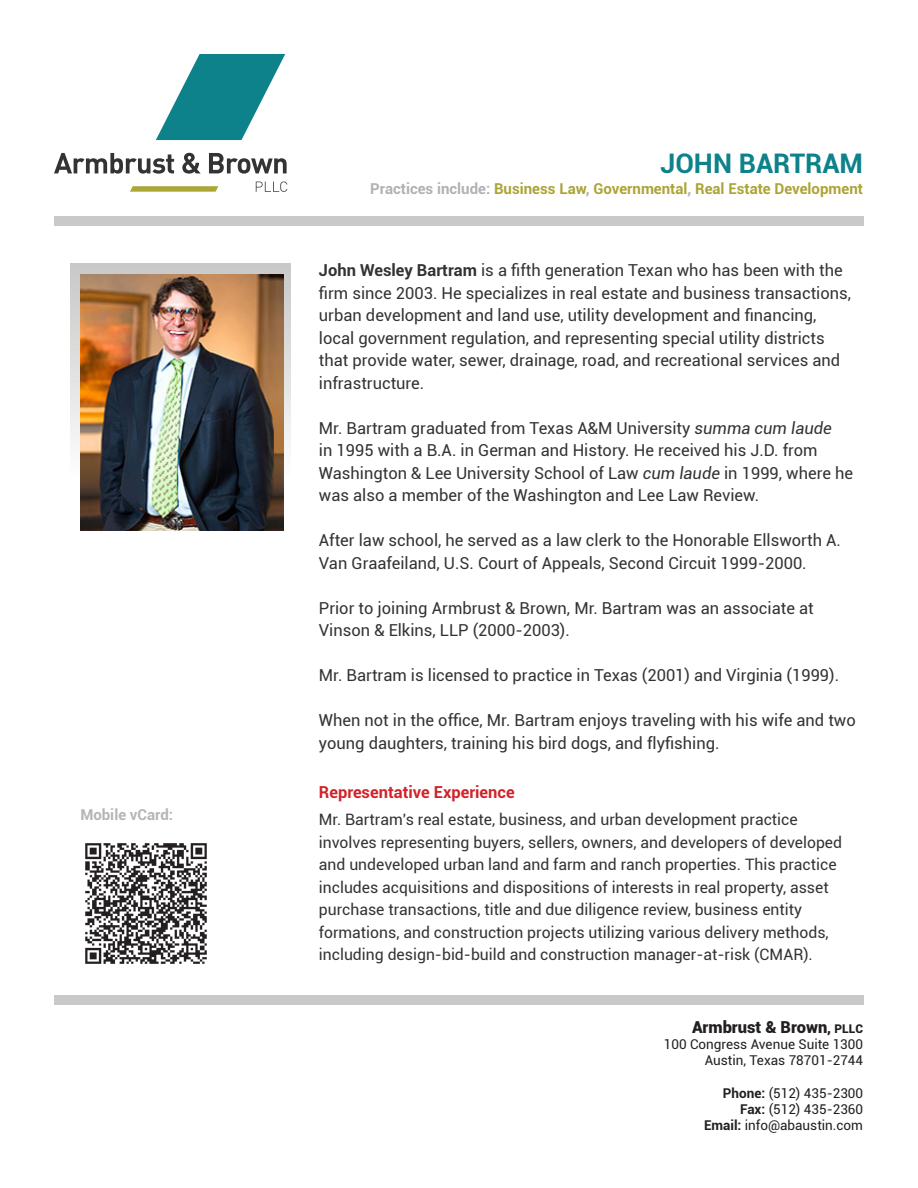
<style>
.page{position:relative;width:918px;height:1188px;background:#fff}
.page>*{position:absolute;margin:0;border:0;box-sizing:border-box;transform-origin:0 0}
.t1{font:700 27px "Roboto";color:#0d828a}
.t2{font:16.5px/22.5px "Roboto";color:#333}
.t3{font:700 16.5px "Roboto";color:#d1232a}
.t4{font:900 16.5px "Roboto";color:#231f20}
.t5{font:15.75px/22.5px "Roboto";color:#333}
.t6{font:700 15px "Roboto";color:#aba436}
.t7{font:700 15px "Roboto";color:#b4b5b8}
.t8{font:13.5px/16.2px "Roboto";color:#231f20;text-align:right}
.s1{color:#b0b1b5}
.s2{font-weight:700}
.s3{font-style:italic}
.s4{font-size:13.5px}
.s5{font-size:12px}
</style>
<div class="page">
<svg style="left:156px;top:54px;width:129px;height:86px"></svg>
<svg style="left:130px;top:186px;width:88px;height:6px"></svg>
<svg style="left:256px;top:181px;width:31px;height:11px"></svg>
<svg style="left:54px;top:153px;width:120px;height:21px"></svg>
<svg style="left:182px;top:153px;width:19px;height:21px"></svg>
<svg style="left:209px;top:153px;width:78px;height:21px"></svg>
<div style="left:54px;top:216px;width:810px;height:10px;background:#c9c9c9"></div>
<div style="left:54px;top:995px;width:810px;height:10px;background:#c9c9c9"></div>
<img style="left:85px;top:843px;width:122px;height:121px">
<svg style="left:71px;top:264px;width:220px;height:215px"></svg>
<img style="left:80px;top:274px;width:203px;height:256px">
<p class="t7" style="left:80px;top:804px;width:94px">Mobile vCard:</p>
<h1 class="t1" style="left:660px;top:145px;width:204px">JOHN BARTRAM</h1>
<p class="t6" style="left:370px;top:178px;width:494px"><span class="s1">Practices include:</span> Business Law<span class="s1">,</span> Governmental<span class="s1">,</span> Real Estate Development</p>
<p class="t2" style="left:319px;top:259px;width:534px"><span class="s2">John Wesley Bartram</span> is a fifth generation Texan who has been with the firm since 2003. He specializes in real estate and business transactions, urban development and land use, utility development and financing, local government regulation, and representing special utility districts that provide water, sewer, drainage, road, and recreational services and infrastructure.</p>
<p class="t2" style="left:319px;top:416px;width:536px">Mr. Bartram graduated from Texas A&amp;M University <span class="s3">summa cum laude<br></span>in 1995 with a B.A. in German and History. He received his J.D. from Washington &amp; Lee University School of Law <span class="s3">cum laude</span> in 1999, where he was also a member of the Washington and Lee Law Review.</p>
<p class="t2" style="left:319px;top:529px;width:524px">After law school, he served as a law clerk to the Honorable Ellsworth A.<br>Van Graafeiland, U.S. Court of Appeals, Second Circuit 1999-2000.</p>
<p class="t2" style="left:319px;top:596px;width:496px">Prior to joining Armbrust &amp; Brown, Mr. Bartram was an associate at<br>Vinson &amp; Elkins, LLP (2000-2003).</p>
<p class="t2" style="left:319px;top:664px;width:522px">Mr. Bartram is licensed to practice in Texas (2001) and Virginia (1999).</p>
<p class="t2" style="left:319px;top:709px;width:538px">When not in the office, Mr. Bartram enjoys traveling with his wife and two young daughters, training his bird dogs, and flyfishing.</p>
<p class="t3" style="left:319px;top:781px;width:197px">Representative Experience</p>
<p class="t5" style="left:319px;top:808px;width:525px">Mr. Bartram's real estate, business, and urban development practice involves representing buyers, sellers, owners, and developers of developed and undeveloped urban land and farm and ranch properties. This practice includes acquisitions and dispositions of interests in real property, asset purchase transactions, title and due diligence review, business entity formations, and construction projects utilizing various delivery methods, including design-bid-build and construction manager-at-risk (CMAR).</p>
<p class="t4" style="left:692px;top:1015px;width:173px">Armbrust &amp; Brown<span class="s4">,</span> <span class="s5">PLLC</span></p>
<p class="t8" style="left:664px;top:1036px;width:201px">100 Congress Avenue Suite 1300<br>Austin, Texas 78701-2744</p>
<p class="t8" style="left:704px;top:1084px;width:161px"><span class="s2">Phone:</span> (512) 435-2300<br><span class="s2">Fax:</span> (512) 435-2360<br><span class="s2">Email:</span> info@abaustin.com</p>
</div>
